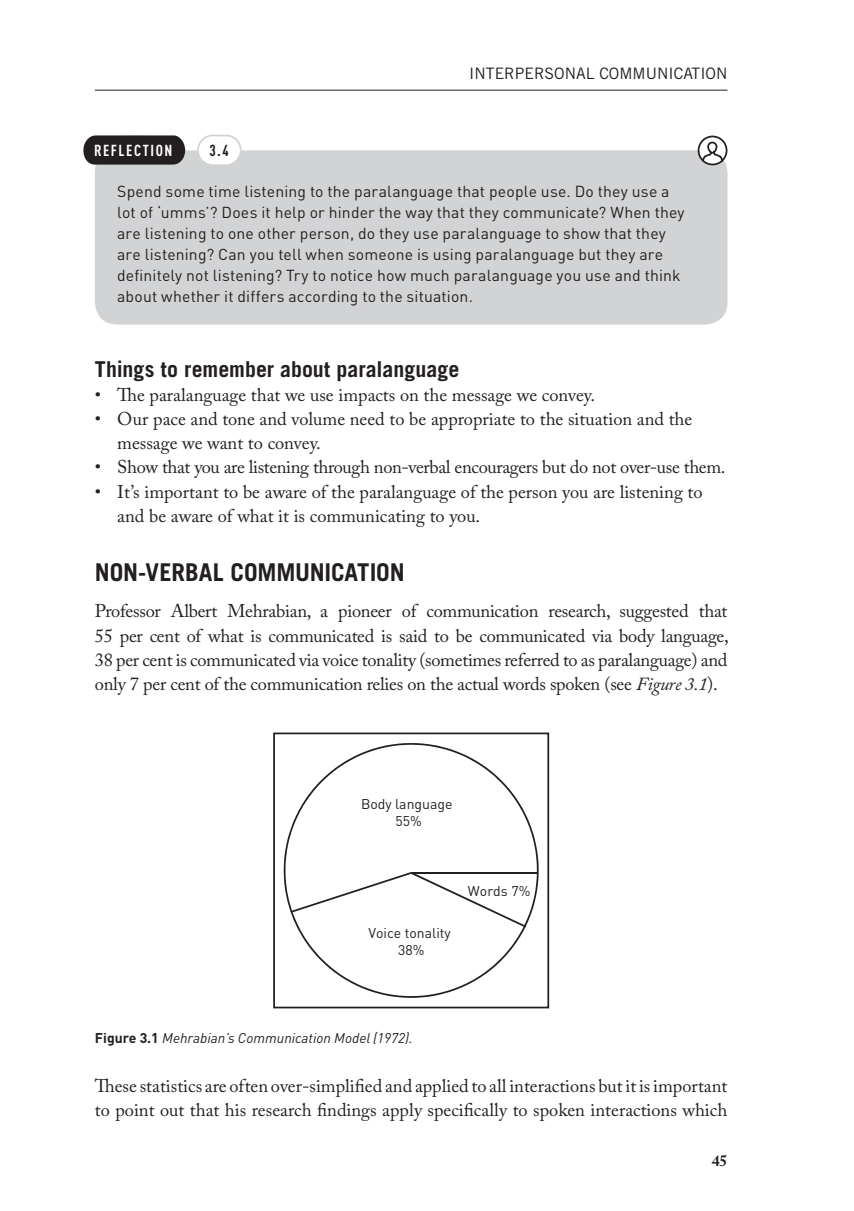
<style>
.page{position:relative;width:854px;height:1211px;background:#fff}
.page>*{position:absolute;margin:0;border:0;box-sizing:border-box;transform-origin:0 0}
.t1{font:700 24.5px "Trade Gothic LT Std";letter-spacing:-.005em;color:#231f20}
.t2{font:700 21.88px "Trade Gothic LT Std";letter-spacing:-.005em;color:#231f20}
.t3{font:18.38px/24.2px "Adobe Caslon Pro";color:#231f20}
.t4{font:18.38px "Adobe Caslon Pro";letter-spacing:-.02em;color:#231f20}
.t5{font:15.75px/21px "DINOT";letter-spacing:.01em;color:#231f20}
.t6{font:15.75px "Trade Gothic LT Std";color:#231f20}
.t7{font:700 condensed 15.75px "DINOT";letter-spacing:.1em;color:#fff}
.t8{font:700 condensed 15.75px "DINOT";color:#231f20}
.t9{font:700 15.75px "Adobe Caslon Pro";color:#231f20}
.t10{font:italic 14px "DINOT";color:#231f20}
.t11{font:14px/17.5px "DINOT";color:#231f20;text-align:center}
.s1{font-style:italic}
.s2{font-weight:700;font-style:normal}
</style>
<div class="page">
<hr style="left:95px;top:90px;width:632px;height:1px;background:#231f20">
<div style="left:95px;top:150px;width:632px;height:174px;background:#d1d3d4;border-radius:22px"></div>
<svg style="left:83px;top:135px;width:102px;height:30px;background:#332f30"></svg>
<svg style="left:196px;top:134px;width:46px;height:31px"></svg>
<svg style="left:696px;top:135px;width:32px;height:31px"></svg>
<svg style="left:283px;top:743px;width:255px;height:254px"></svg>
<hr style="left:411px;top:872px;width:126px;height:1px;background:#231f20">
<svg style="left:290px;top:872px;width:236px;height:55px"></svg>
<div style="left:273px;top:732px;width:276px;height:276px;border:2px solid #231f20"></div>
<p class="t7" style="left:94px;top:141px;width:80px">REFLECTION</p>
<p class="t8" style="left:209px;top:141px;width:21px">3.4</p>
<p class="t6" style="left:469px;top:64px;width:259px">INTERPERSONAL COMMUNICATION</p>
<p class="t5" style="left:117px;top:180px;width:568px">Spend some time listening to the paralanguage that people use. Do they use a lot of ‘umms’? Does it help or hinder the way that they communicate? When they are listening to one other person, do they use paralanguage to show that they are listening? Can you tell when someone is using paralanguage but they are definitely not listening? Try to notice how much paralanguage you use and think about whether it differs according to the situation.</p>
<p class="t2" style="left:95px;top:356px;width:366px">Things to remember about paralanguage</p>
<p class="t3" style="left:95px;top:383px;width:501px">• The paralanguage that we use impacts on the message we convey.</p>
<p class="t3" style="left:117px;top:407px;width:576px;text-indent:-22px">• Our pace and tone and volume need to be appropriate to the situation and the message we want to convey.</p>
<p class="t4" style="left:95px;top:456px;width:632px">• Show that you are listening through non-verbal encouragers but do not over-use them.</p>
<p class="t3" style="left:117px;top:479px;width:586px;text-indent:-22px">• It’s important to be aware of the paralanguage of the person you are listening to and be aware of what it is communicating to you.</p>
<h1 class="t1" style="left:95px;top:557px;width:311px">Non-verbal communication</h1>
<p class="t3" style="left:95px;top:599px;width:635px;text-align:justify">Professor Albert Mehrabian, a pioneer of communication research, suggested that 55 per cent of what is communicated is said to be communicated via body language, 38 per cent is communicated via voice tonality (sometimes referred to as paralanguage) and only 7 per cent of the communication relies on the actual words spoken (see <span class="s1">Figure 3.1</span>).</p>
<p class="t11" style="left:361px;top:794px;width:93px">Body language<br>55%</p>
<p class="t11" style="left:368px;top:923px;width:84px">Voice tonality<br>38%</p>
<p class="t11" style="left:468px;top:881px;width:64px">Words 7%</p>
<p class="t10" style="left:95px;top:1028px;width:319px"><span class="s2">Figure 3.1</span> Mehrabian’s Communication Model (1972).</p>
<p class="t3" style="left:95px;top:1073px;width:633px">These statistics are often over-simplified and applied to all interactions but it is important to point out that his research findings apply specifically to spoken interactions which</p>
<p class="t9" style="left:711px;top:1151px;width:17px">45</p>
</div>
